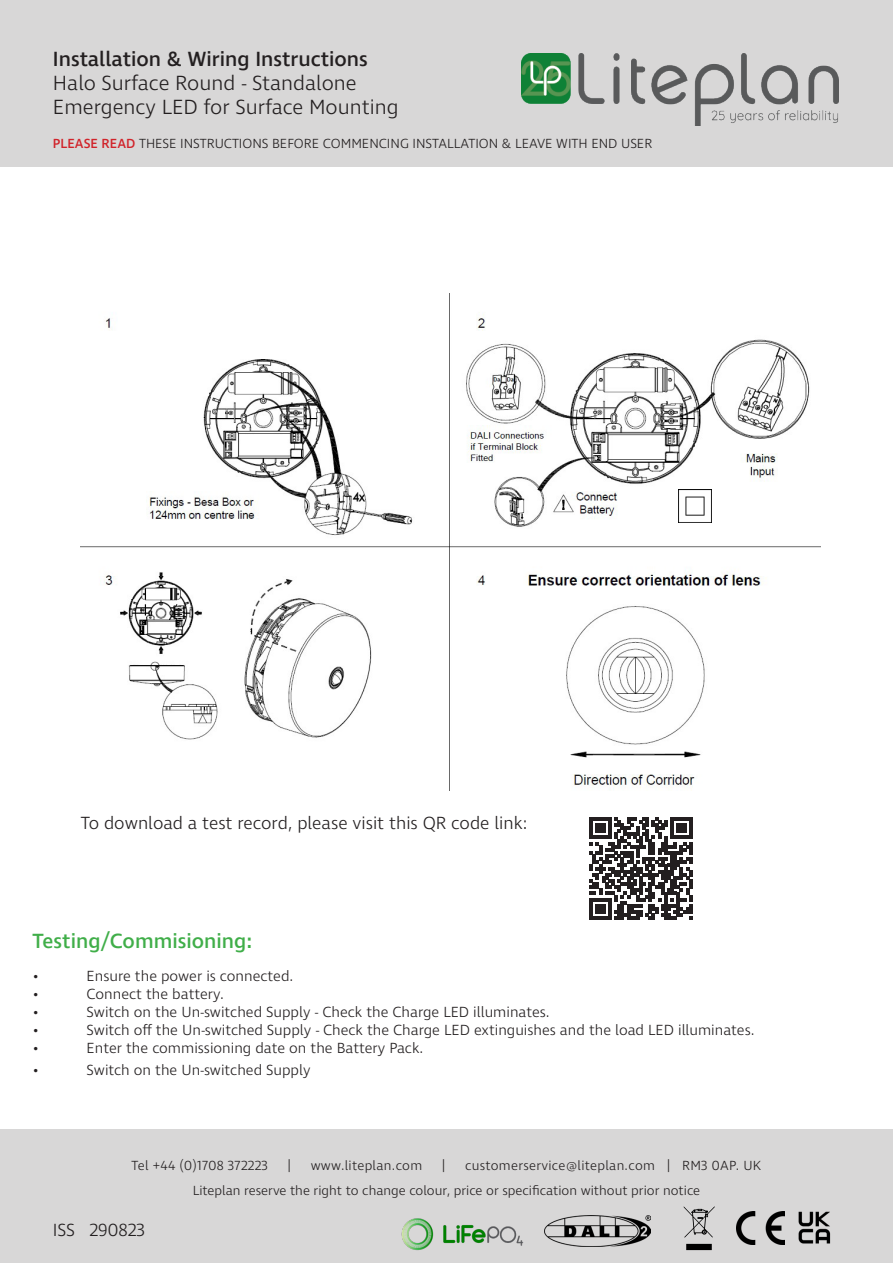
<style>
.page{position:relative;width:893px;height:1263px;background:#fff}
.page>*{position:absolute;margin:0;border:0;box-sizing:border-box;transform-origin:0 0}
.t1{font:300 21px/24px "Ingra";color:#231f20}
.t2{font:500 21px "Ingra";color:#231f20}
.t3{font:500 21px "Ingra";color:#40ae49}
.t4{font:300 18px "Ingra";color:#231f20}
.t5{font:300 15px "Ingra";color:#231f20}
.t6{font:300 13.5px "Ingra";color:#231f20}
.t7{font:300 13.5px "Ingra";letter-spacing:.02em;color:#231f20}
.s1{font-weight:500;color:#d1232a}
</style>
<div class="page">
<div style="left:0;top:0;width:893px;height:167px;background:#d8d7d7"></div>
<img style="left:522px;top:53px;width:316px;height:72px">
<img style="left:81px;top:294px;width:739px;height:497px">
<div style="left:0;top:1129px;width:893px;height:134px;background:#d8d7d7"></div>
<svg style="left:684px;top:1206px;width:31px;height:44px"></svg>
<img style="left:737px;top:1211px;width:47px;height:34px">
<svg style="left:590px;top:817px;width:102px;height:103px"></svg>
<img style="left:401px;top:1218px;width:123px;height:33px">
<img style="left:544px;top:1215px;width:107px;height:31px">
<img style="left:678px;top:489px;width:34px;height:34px">
<img style="left:798px;top:1211px;width:33px;height:32px">
<p class="t2" style="left:53px;top:46px;width:316px">Installation &amp; Wiring Instructions</p>
<p class="t1" style="left:53px;top:72px;width:347px">Halo Surface Round - Standalone<br>Emergency LED for Surface Mounting</p>
<p class="t6" style="left:53px;top:136px;width:601px"><span class="s1">PLEASE READ</span> THESE INSTRUCTIONS BEFORE COMMENCING INSTALLATION &amp; LEAVE WITH END USER</p>
<p class="t4" style="left:81px;top:812px;width:448px">To download a test record, please visit this QR code link:</p>
<p class="t3" style="left:33px;top:928px;width:221px">Testing/Commisioning:</p>
<p class="t5" style="left:33px;top:967px;width:8px">•</p>
<p class="t5" style="left:87px;top:967px;width:208px">Ensure the power is connected.</p>
<p class="t5" style="left:33px;top:985px;width:8px">•</p>
<p class="t5" style="left:87px;top:985px;width:139px">Connect the battery.</p>
<p class="t5" style="left:33px;top:1003px;width:8px">•</p>
<p class="t5" style="left:87px;top:1003px;width:465px">Switch on the Un-switched Supply - Check the Charge LED illuminates.</p>
<p class="t5" style="left:33px;top:1021px;width:8px">•</p>
<p class="t5" style="left:87px;top:1021px;width:669px">Switch off the Un-switched Supply - Check the Charge LED extinguishes and the load LED illuminates.</p>
<p class="t5" style="left:33px;top:1039px;width:8px">•</p>
<p class="t5" style="left:87px;top:1039px;width:338px">Enter the commissioning date on the Battery Pack.</p>
<p class="t5" style="left:33px;top:1060px;width:8px">•</p>
<p class="t5" style="left:87px;top:1060px;width:225px">Switch on the Un-switched Supply</p>
<p class="t7" style="left:132px;top:1157px;width:138px">Tel +44 (0)1708 372223</p>
<p class="t6" style="left:288px;top:1157px;width:4px">|</p>
<p class="t7" style="left:311px;top:1157px;width:113px">www.liteplan.com</p>
<p class="t6" style="left:442px;top:1157px;width:4px">|</p>
<p class="t7" style="left:465px;top:1157px;width:298px">customerservice@liteplan.com | RM3 0AP. UK</p>
<p class="t6" style="left:193px;top:1182px;width:509px">Liteplan reserve the right to change colour, price or specification without prior notice</p>
<p class="t4" style="left:53px;top:1218px;width:94px">ISS 290823</p>
</div>
